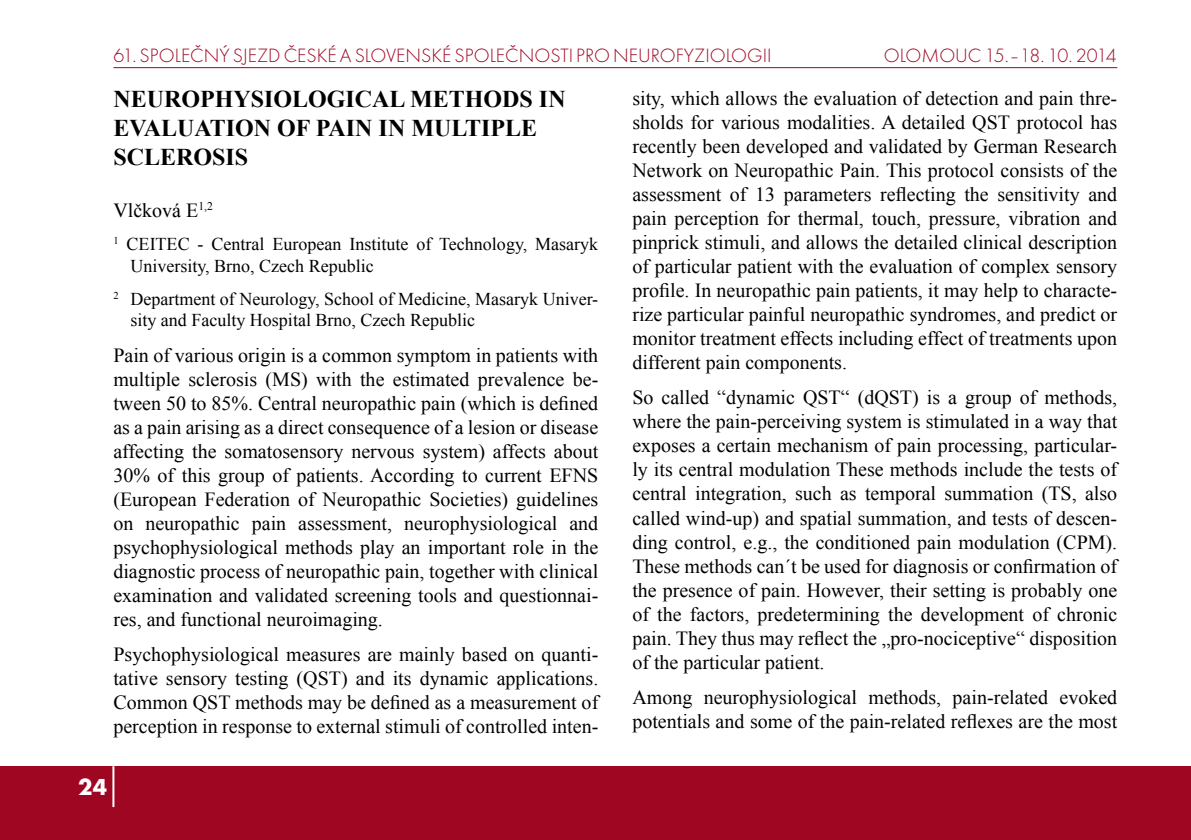
<style>
.page{position:relative;width:1191px;height:840px;background:#fff}
.page>*{position:absolute;margin:0;border:0;box-sizing:border-box;transform-origin:0 0}
.t1{font:700 24px/28.8px "Times New Roman";color:#000}
.t2{font:700 24px "Futura TOT";color:#fff}
.t3{font:20px/24px "Times New Roman";color:#000;text-align:justify}
.t4{font:20px "Futura TOT Ligh";color:#9e0621}
.t5{font:20px "Futura TOT Ligh";letter-spacing:-.02em;color:#9e0621}
.t6{font:18px/21.6px "Times New Roman";color:#000}
</style>
<div class="page">
<div style="left:0;top:765px;width:1191px;height:74px;background:#9e0621"></div>
<hr style="left:113px;top:67px;width:1004px;height:1px;background:#9e0621">
<hr style="left:112px;top:765px;width:2px;height:41px;background:#fff">
<p class="t4" style="left:113px;top:44px;width:659px">61. SPOLEČNÝ SJEZD ČESKÉ A SLOVENSKÉ SPOLEČNOSTI PRO NEUROFYZIOLOGII</p>
<p class="t5" style="left:884px;top:44px;width:234px">OLOMOUC 15.–18. 10. 2014</p>
<p class="t1" style="left:113px;top:84px;width:454px">NEUROPHYSIOLOGICAL METHODS IN<br>EVALUATION OF PAIN IN MULTIPLE<br>SCLEROSIS</p>
<p class="t3" style="left:113px;top:198px;width:101px">Vlčková E<sup>1,2</sup></p>
<p class="t6" style="left:130px;top:233px;width:469px;text-indent:-17px"><sup>1</sup> CEITEC - Central European Institute of Technology, Masaryk<br>University, Brno, Czech Republic</p>
<p class="t6" style="left:130px;top:287px;width:469px;text-indent:-17px"><sup>2</sup> Department of Neurology, School of Medicine, Masaryk Univer&shy;sity and Faculty Hospital Brno, Czech Republic</p>
<p class="t3" style="left:113px;top:342px;width:486px">Pain of various origin is a common symptom in patients with multiple sclerosis (MS) with the estimated prevalence be&shy;tween 50 to 85%. Central neuropathic pain (which is defined as a pain arising as a direct consequence of a lesion or disease affecting the somatosensory nervous system) affects about 30% of this group of patients. According to current EFNS (European Federation of Neuropathic Societies) guidelines on neuropathic pain assessment, neurophysiological and psychophysiological methods play an important role in the diagnostic process of neuropathic pain, together with clinical examination and validated screening tools and questionnai&shy;res, and functional neuroimaging.</p>
<p class="t3" style="left:113px;top:642px;width:486px">Psychophysiological measures are mainly based on quanti&shy;tative sensory testing (QST) and its dynamic applications.<br>Common QST methods may be defined as a measurement of perception in response to external stimuli of controlled inten-</p>
<p class="t2" style="left:78px;top:771px;width:31px">24</p>
<p class="t3" style="left:632px;top:86px;width:486px">sity, which allows the evaluation of detection and pain thre&shy;sholds for various modalities. A detailed QST protocol has recently been developed and validated by German Research Network on Neuropathic Pain. This protocol consists of the assessment of 13 parameters reflecting the sensitivity and pain perception for thermal, touch, pressure, vibration and pinprick stimuli, and allows the detailed clinical description of particular patient with the evaluation of complex sensory profile. In neuropathic pain patients, it may help to characte&shy;rize particular painful neuropathic syndromes, and predict or monitor treatment effects including effect of treatments upon different pain components.</p>
<p class="t3" style="left:632px;top:385px;width:486px">So called “dynamic QST“ (dQST) is a group of methods, where the pain-perceiving system is stimulated in a way that exposes a certain mechanism of pain processing, particular&shy;ly its central modulation These methods include the tests of central integration, such as temporal summation (TS, also called wind-up) and spatial summation, and tests of descen&shy;ding control, e.g., the conditioned pain modulation (CPM).<br>These methods can´t be used for diagnosis or confirmation of the presence of pain. However, their setting is probably one of the factors, predetermining the development of chronic pain. They thus may reflect the „pro-nociceptive“ disposition of the particular patient.</p>
<p class="t3" style="left:632px;top:684px;width:486px">Among neurophysiological methods, pain-related evoked potentials and some of the pain-related reflexes are the most</p>
</div>
